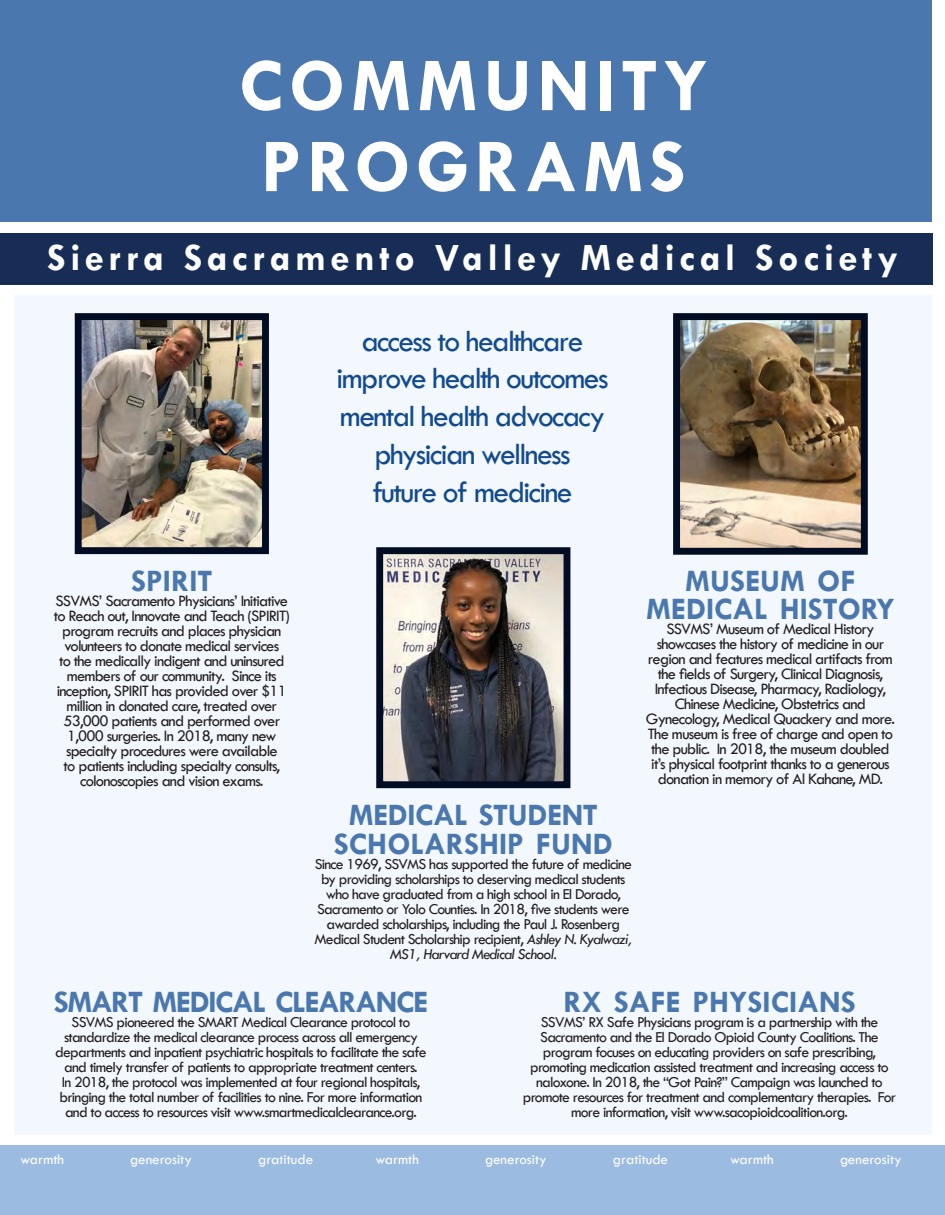
<style>
.page{position:relative;width:945px;height:1215px;background:#fff}
.page>*{position:absolute;margin:0;border:0;box-sizing:border-box;transform-origin:0 0}
.t1{font:700 76.65px "Tw Cen";letter-spacing:.07em;color:#fff}
.t2{font:700 39px "Tw Cen";letter-spacing:.12em;color:#fff}
.t3{font:31.5px "Tw Cen";letter-spacing:-.05em;color:#124a8e}
.t4{font:700 31.5px "Tw Cen";color:#4a77ad}
.t5{font:700 31.5px "Tw Cen";letter-spacing:-.045em;color:#4a77ad}
.t6{font:16.5px/15px "Tw Cen";letter-spacing:-.05em;color:#231f20;text-align:center}
.t7{font:15.75px/15px "Tw Cen";letter-spacing:-.05em;color:#231f20;text-align:center}
.t8{font:15px "Tw Cen";color:#fff}
.s1{font-style:italic}
</style>
<div class="page">
<div style="left:0;top:0;width:932px;height:222px;background:#4a77ad"></div>
<div style="left:14px;top:295px;width:918px;height:840px;background:#f3f8fe"></div>
<div style="left:0;top:1145px;width:945px;height:70px;background:#9cbbe1"></div>
<img style="left:384px;top:555px;width:178px;height:225px">
<div style="left:376px;top:547px;width:194px;height:241px;border:7px solid #020d23"></div>
<img style="left:681px;top:321px;width:179px;height:226px">
<div style="left:673px;top:313px;width:195px;height:242px;border:7px solid #020d23"></div>
<img style="left:83px;top:321px;width:178px;height:225px">
<div style="left:75px;top:313px;width:194px;height:241px;border:7px solid #020d23"></div>
<div style="left:0;top:233px;width:932px;height:52px;background:#182d56"></div>
<p class="t1" style="left:239px;top:40px;width:471px">COMMUNITY</p>
<p class="t1" style="left:261px;top:121px;width:426px">PROGRAMS</p>
<p class="t2" style="left:47px;top:234px;width:852px">Sierra Sacramento Valley Medical Society</p>
<p class="t3" style="left:362px;top:322px;width:224px">access to healthcare</p>
<p class="t3" style="left:337px;top:360px;width:273px">improve health outcomes</p>
<p class="t3" style="left:340px;top:397px;width:267px">mental health advocacy</p>
<p class="t3" style="left:374px;top:435px;width:198px">physician wellness</p>
<p class="t3" style="left:372px;top:473px;width:202px">future of medicine</p>
<p class="t4" style="left:131px;top:562px;width:83px">SPIRIT</p>
<p class="t6" style="left:54px;top:593px;width:238px">SSVMS’ Sacramento Physicians’ Initiative to Reach out, Innovate and Teach (SPIRIT) program recruits and places physician volunteers to donate medical services<br>to the medically indigent and uninsured members of our community. Since its inception, SPIRIT has provided over $11 million in donated care, treated over 53,000 patients and performed over 1,000 surgeries. In 2018, many new specialty procedures were available<br>to patients including specialty consults, colonoscopies and vision exams.</p>
<p class="t4" style="left:349px;top:797px;width:251px">MEDICAL STUDENT</p>
<p class="t4" style="left:334px;top:825px;width:280px">SCHOLARSHIP FUND</p>
<p class="t7" style="left:315px;top:856px;width:319px">Since 1969, SSVMS has supported the future of medicine by providing scholarships to deserving medical students who have graduated from a high school in El Dorado, Sacramento or Yolo Counties. In 2018, five students were awarded scholarships, including the Paul J. Rosenberg Medical Student Scholarship recipient, <span class="s1">Ashley N. Kyalwazi, MS1, Harvard Medical School.</span></p>
<p class="t4" style="left:685px;top:562px;width:172px">MUSEUM OF</p>
<p class="t4" style="left:646px;top:590px;width:250px">MEDICAL HISTORY</p>
<p class="t6" style="left:646px;top:621px;width:251px">SSVMS’ Museum of Medical History showcases the history of medicine in our region and features medical artifacts from the fields of Surgery, Clinical Diagnosis, Infectious Disease, Pharmacy, Radiology, Chinese Medicine, Obstetrics and Gynecology, Medical Quackery and more.<br>The museum is free of charge and open to the public. In 2018, the museum doubled it’s physical footprint thanks to a generous donation in memory of Al Kahane, MD.</p>
<p class="t5" style="left:54px;top:983px;width:376px">SMART MEDICAL CLEARANCE</p>
<p class="t7" style="left:55px;top:1014px;width:373px">SSVMS pioneered the SMART Medical Clearance protocol to standardize the medical clearance process across all emergency departments and inpatient psychiatric hospitals to facilitate the safe and timely transfer of patients to appropriate treatment centers.<br>In 2018, the protocol was implemented at four regional hospitals, bringing the total number of facilities to nine. For more information and to access to resources visit www.smartmedicalclearance.org.</p>
<p class="t4" style="left:563px;top:983px;width:294px">RX SAFE PHYSICIANS</p>
<p class="t7" style="left:523px;top:1014px;width:375px">SSVMS’ RX Safe Physicians program is a partnership with the Sacramento and the El Dorado Opioid County Coalitions. The program focuses on educating providers on safe prescribing, promoting medication assisted treatment and increasing access to naloxone. In 2018, the “Got Pain?” Campaign was launched to promote resources for treatment and complementary therapies. For more information, visit www.sacopioidcoalition.org.</p>
<p class="t8" style="left:20px;top:1150px;width:45px">warmth</p>
<p class="t8" style="left:130px;top:1150px;width:63px">generosity</p>
<p class="t8" style="left:258px;top:1150px;width:57px">gratitude</p>
<p class="t8" style="left:375px;top:1150px;width:45px">warmth</p>
<p class="t8" style="left:485px;top:1150px;width:63px">generosity</p>
<p class="t8" style="left:613px;top:1150px;width:57px">gratitude</p>
<p class="t8" style="left:730px;top:1150px;width:45px">warmth</p>
<p class="t8" style="left:840px;top:1150px;width:63px">generosity</p>
</div>
